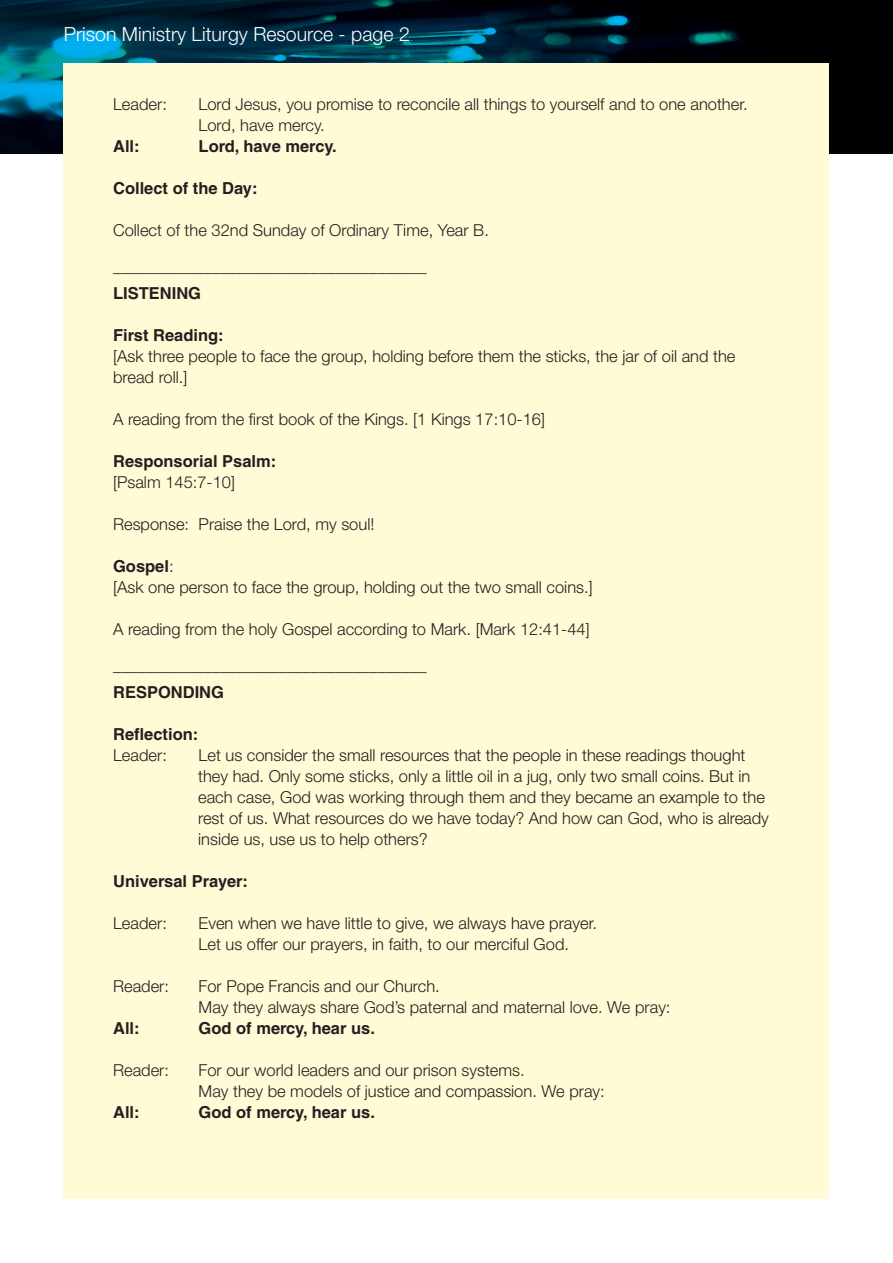
<style>
.page{position:relative;width:893px;height:1263px;background:#fff}
.page>*{position:absolute;margin:0;border:0;box-sizing:border-box;transform-origin:0 0}
.t1{font:300 19.5px "Helvetica Neue";color:#fff}
.t2{font:300 16.5px/21px "Helvetica Neue";color:#231f20}
.t3{font:700 16.5px "Helvetica";color:#231f20}
.s1{font-family:"Helvetica Neue";font-weight:300}
</style>
<div class="page">
<svg style="left:0;top:0;width:892px;height:154px;background:#032634"></svg>
<hr style="left:892px;top:0;width:1px;height:154px;background:#00aeef">
<div style="left:64px;top:64px;width:765px;height:1135px;background:#fffbd6"></div>
<p class="t1" style="left:64px;top:22px;width:348px">Prison Ministry Liturgy Resource - page 2</p>
<p class="t2" style="left:113px;top:93px;width:55px">Leader:</p>
<p class="t2" style="left:199px;top:93px;width:550px">Lord Jesus, you promise to reconcile all things to yourself and to one another.</p>
<p class="t2" style="left:199px;top:114px;width:128px">Lord, have mercy.</p>
<p class="t3" style="left:113px;top:136px;width:28px">All:</p>
<p class="t3" style="left:199px;top:136px;width:140px">Lord, have mercy.</p>
<p class="t3" style="left:113px;top:178px;width:146px">Collect of the Day:</p>
<p class="t2" style="left:113px;top:219px;width:377px">Collect of the 32nd Sunday of Ordinary Time, Year B.</p>
<p class="t2" style="left:113px;top:255px;width:315px">______________________________________</p>
<p class="t3" style="left:113px;top:283px;width:90px">LISTENING</p>
<p class="t3" style="left:113px;top:325px;width:112px">First Reading:</p>
<p class="t2" style="left:113px;top:345px;width:624px">[Ask three people to face the group, holding before them the sticks, the jar of oil and the bread roll.]</p>
<p class="t2" style="left:113px;top:408px;width:433px">A reading from the first book of the Kings. [1 Kings 17:10-16]</p>
<p class="t3" style="left:113px;top:451px;width:165px">Responsorial Psalm:</p>
<p class="t2" style="left:113px;top:471px;width:123px">[Psalm 145:7-10]</p>
<p class="t2" style="left:113px;top:513px;width:263px">Response: Praise the Lord, my soul!</p>
<p class="t3" style="left:113px;top:556px;width:62px">Gospel<span class="s1">:</span></p>
<p class="t2" style="left:113px;top:576px;width:481px">[Ask one person to face the group, holding out the two small coins.]</p>
<p class="t2" style="left:113px;top:618px;width:478px">A reading from the holy Gospel according to Mark. [Mark 12:41-44]</p>
<p class="t2" style="left:113px;top:654px;width:315px">______________________________________</p>
<p class="t3" style="left:113px;top:682px;width:112px">RESPONDING</p>
<p class="t3" style="left:113px;top:724px;width:87px">Reflection:</p>
<p class="t2" style="left:113px;top:744px;width:55px">Leader:</p>
<p class="t2" style="left:199px;top:744px;width:548px">Let us consider the small resources that the people in these readings thought</p>
<p class="t2" style="left:198px;top:765px;width:572px">they had. Only some sticks, only a little oil in a jug, only two small coins. But in each case, God was working through them and they became an example to the rest of us. What resources do we have today? And how can God, who is already inside us, use us to help others?</p>
<p class="t3" style="left:113px;top:871px;width:136px">Universal Prayer:</p>
<p class="t2" style="left:113px;top:912px;width:55px">Leader:</p>
<p class="t2" style="left:199px;top:912px;width:400px">Even when we have little to give, we always have prayer.</p>
<p class="t2" style="left:199px;top:933px;width:372px">Let us offer our prayers, in faith, to our merciful God.</p>
<p class="t2" style="left:113px;top:975px;width:57px">Reader:</p>
<p class="t2" style="left:199px;top:975px;width:243px">For Pope Francis and our Church.</p>
<p class="t2" style="left:199px;top:996px;width:473px">May they always share God’s paternal and maternal love. We pray:</p>
<p class="t3" style="left:113px;top:1018px;width:28px">All:</p>
<p class="t3" style="left:199px;top:1018px;width:178px">God of mercy, hear us.</p>
<p class="t2" style="left:113px;top:1059px;width:57px">Reader:</p>
<p class="t2" style="left:199px;top:1059px;width:328px">For our world leaders and our prison systems.</p>
<p class="t2" style="left:199px;top:1080px;width:408px">May they be models of justice and compassion. We pray:</p>
<p class="t3" style="left:113px;top:1102px;width:28px">All:</p>
<p class="t3" style="left:199px;top:1102px;width:178px">God of mercy, hear us.</p>
</div>
